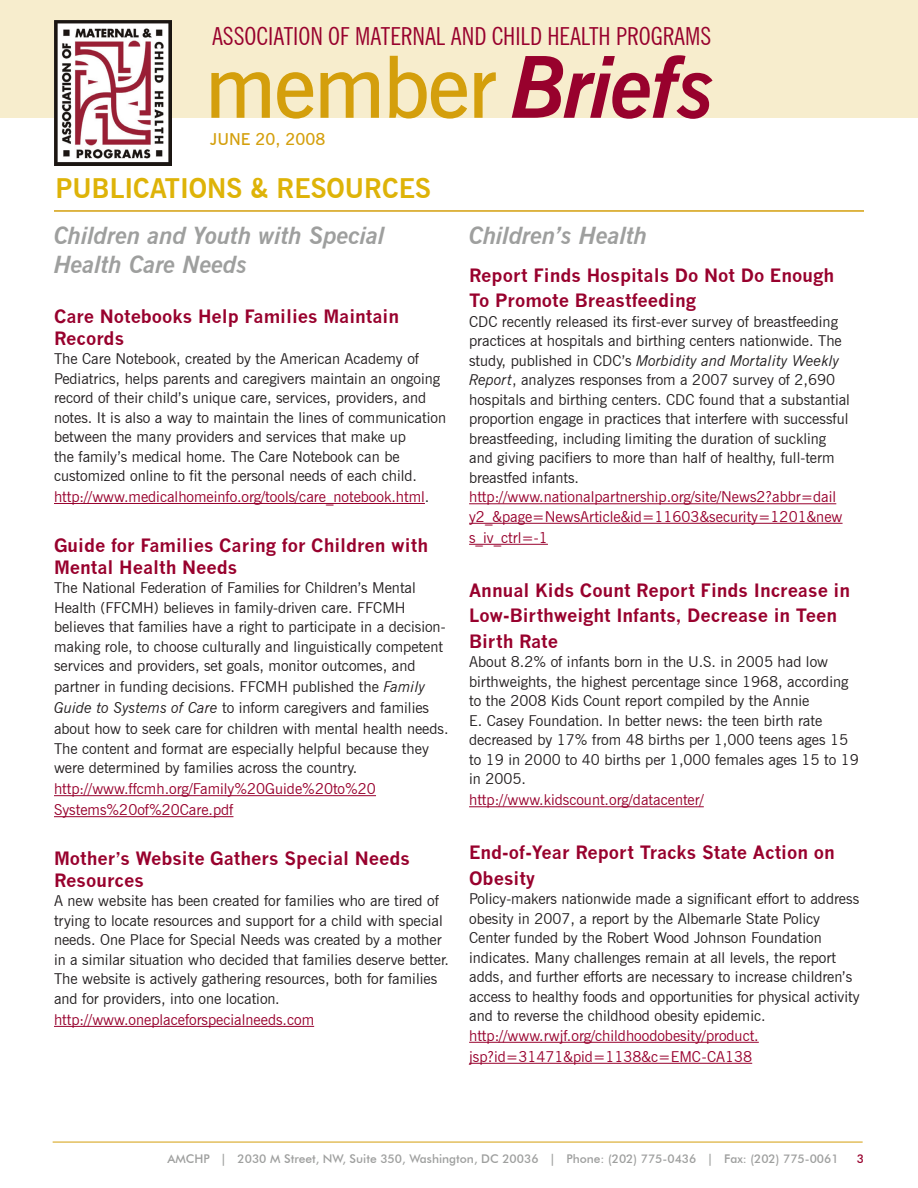
<style>
.page{position:relative;width:918px;height:1188px;background:#fff}
.page>*{position:absolute;margin:0;border:0;box-sizing:border-box;transform-origin:0 0}
.t1{font:600 85.5px "News Gothic BT";letter-spacing:-.02em;color:#d49f0c}
.t2{font:700 27px "News Gothic BT";color:#deb308}
.t3{font:condensed 24.9px "News Gothic BT";color:#98012d}
.t4{font:italic 700 24px/28.5px "News Gothic BT";color:#9e9f9e}
.t5{font:700 18px/25.5px "News Gothic";color:#98012d}
.t6{font:600 16.5px "News Gothic BT";color:#d49f0c}
.t7{font:15px/19.5px "News Gothic BT";color:#231f20}
.t8{font:15px/21px "News Gothic BT";color:#98012d}
.t9{font:500 12px "Futura BT";color:#9e9f9e}
.t10{font:500 12px "Futura BT";color:#98012d}
.s1{font-weight:700;font-style:italic;color:#98012d}
.s2{color:#231f20}
.s3{font-style:italic}
</style>
<div class="page">
<div style="left:0;top:0;width:918px;height:118px;background:#f7edcd"></div>
<img style="left:54px;top:21px;width:118px;height:145px">
<hr style="left:53px;top:1142px;width:810px;height:1px;background:#d49f0c">
<hr style="left:54px;top:210px;width:810px;height:2px;background:#d49f0c">
<hr style="left:54px;top:503px;width:371px;height:1px;background:#98012d">
<hr style="left:54px;top:795px;width:322px;height:1px;background:#98012d">
<hr style="left:54px;top:816px;width:179px;height:1px;background:#98012d">
<hr style="left:54px;top:1026px;width:260px;height:1px;background:#98012d">
<hr style="left:469px;top:503px;width:367px;height:1px;background:#98012d">
<hr style="left:469px;top:523px;width:374px;height:1px;background:#98012d">
<hr style="left:469px;top:544px;width:79px;height:1px;background:#98012d">
<hr style="left:469px;top:806px;width:235px;height:1px;background:#98012d">
<hr style="left:469px;top:1042px;width:290px;height:1px;background:#98012d">
<hr style="left:469px;top:1063px;width:283px;height:1px;background:#98012d">
<h3 class="t3" style="left:212px;top:21px;width:501px">ASSOCIATION OF MATERNAL AND CHILD HEALTH PROGRAMS</h3>
<h1 class="t1" style="left:205px;top:35px;width:512px">member <span class="s1">Briefs</span></h1>
<p class="t6" style="left:210px;top:129px;width:117px">JUNE 20, 2008</p>
<h2 class="t2" style="left:56px;top:172px;width:70px">PUBLICATIONS</h2>
<h2 class="t2" style="left:250px;top:172px;width:61px">&amp; RESO</h2>
<h2 class="t2" style="left:345px;top:172px;width:37px">URCES</h2>
<h3 class="t4" style="left:54px;top:221px;width:332px">Children and Youth with Special<br>Health Care Needs</h3>
<p class="t5" style="left:54px;top:305px;width:347px;line-height:21.6px">Care Notebooks Help Families Maintain<br>Records</p>
<p class="t7" style="left:54px;top:349px;width:394px">The Care Notebook, created by the American Academy of Pediatrics, helps parents and caregivers maintain an ongoing record of their child’s unique care, services, providers, and notes. It is also a way to maintain the lines of communication between the many providers and services that make up<br>the family’s medical home. The Care Notebook can be customized online to fit the personal needs of each child.</p>
<p class="t8" style="left:54px;top:486px;width:377px">http://www.medicalhomeinfo.org/tools/care_notebook.html<span class="s2">.</span></p>
<p class="t5" style="left:54px;top:534px;width:376px;line-height:21.6px">Guide for Families Caring for Children with<br>Mental Health Needs</p>
<p class="t7" style="left:54px;top:578px;width:393px">The National Federation of Families for Children’s Mental Health (FFCMH) believes in family-driven care. FFCMH believes that families have a right to participate in a decision&shy;making role, to choose culturally and linguistically competent services and providers, set goals, monitor outcomes, and</p>
<p class="t7" style="left:54px;top:676px;width:396px;line-height:21px">partner in funding decisions. FFCMH published the <span class="s3">Family<br>Guide to Systems of Care</span> to inform caregivers and families about how to seek care for children with mental health needs.</p>
<p class="t7" style="left:54px;top:739px;width:376px">The content and format are especially helpful because they were determined by families across the country.</p>
<p class="t8" style="left:54px;top:778px;width:324px">http://www.ffcmh.org/Family%20Guide%20to%20<br>Systems%20of%20Care.pdf</p>
<p class="t5" style="left:54px;top:848px;width:358px;line-height:21.6px">Mother’s Website Gathers Special Needs<br>Resources</p>
<p class="t7" style="left:54px;top:891px;width:396px">A new website has been created for families who are tired of trying to locate resources and support for a child with special needs. One Place for Special Needs was created by a mother in a similar situation who decided that families deserve better.<br>The website is actively gathering resources, both for families and for providers, into one location.</p>
<p class="t8" style="left:54px;top:1009px;width:262px">http://www.oneplaceforspecialneeds.com</p>
<h3 class="t4" style="left:469px;top:221px;width:180px">Children’s Health</h3>
<p class="t5" style="left:469px;top:262px;width:366px">Report Finds Hospitals Do Not Do Enough<br>To Promote Breastfeeding</p>
<p class="t7" style="left:469px;top:312px;width:382px">CDC recently released its first-ever survey of breastfeeding practices at hospitals and birthing centers nationwide. The study, published in CDC’s <span class="s3">Morbidity and Mortality Weekly Report</span>, analyzes responses from a 2007 survey of 2,690 hospitals and birthing centers. CDC found that a substantial proportion engage in practices that interfere with successful breastfeeding, including limiting the duration of suckling and giving pacifiers to more than half of healthy, full-term breastfed infants.</p>
<p class="t8" style="left:469px;top:487px;width:375px;line-height:19.5px">http://www.nationalpartnership.org/site/News2?abbr=dail y2_&amp;page=NewsArticle&amp;id=11603&amp;security=1201&amp;new</p>
<p class="t8" style="left:469px;top:527px;width:80px">s_iv_ctrl=-1</p>
<p class="t5" style="left:469px;top:577px;width:383px">Annual Kids Count Report Finds Increase in<br>Low-Birthweight Infants, Decrease in Teen<br>Birth Rate</p>
<p class="t7" style="left:469px;top:652px;width:391px">About 8.2% of infants born in the U.S. in 2005 had low birthweights, the highest percentage since 1968, according to the 2008 Kids Count report compiled by the Annie<br>E. Casey Foundation. In better news: the teen birth rate decreased by 17% from 48 births per 1,000 teens ages 15 to 19 in 2000 to 40 births per 1,000 females ages 15 to 19 in 2005.</p>
<p class="t8" style="left:469px;top:789px;width:236px">http://www.kidscount.org/datacenter/</p>
<p class="t5" style="left:469px;top:840px;width:367px">End-of-Year Report Tracks State Action on<br>Obesity</p>
<p class="t7" style="left:469px;top:889px;width:392px">Policy-makers nationwide made a significant effort to address obesity in 2007, a report by the Albemarle State Policy Center funded by the Robert Wood Johnson Foundation indicates. Many challenges remain at all levels, the report adds, and further efforts are necessary to increase children’s access to healthy foods and opportunities for physical activity and to reverse the childhood obesity epidemic.</p>
<p class="t8" style="left:469px;top:1025px;width:291px">http://www.rwjf.org/childhoodobesity/product. jsp?id=31471&amp;pid=1138&amp;c=EMC-CA138</p>
<p class="t9" style="left:168px;top:1151px;width:673px">AMCHP | 2030 M Street, NW, Suite 350, Washington, DC 20036 | Phone: (202) 775-0436 | Fax: (202) 775-0061</p>
<p class="t10" style="left:857px;top:1151px;width:9px">3</p>
</div>
